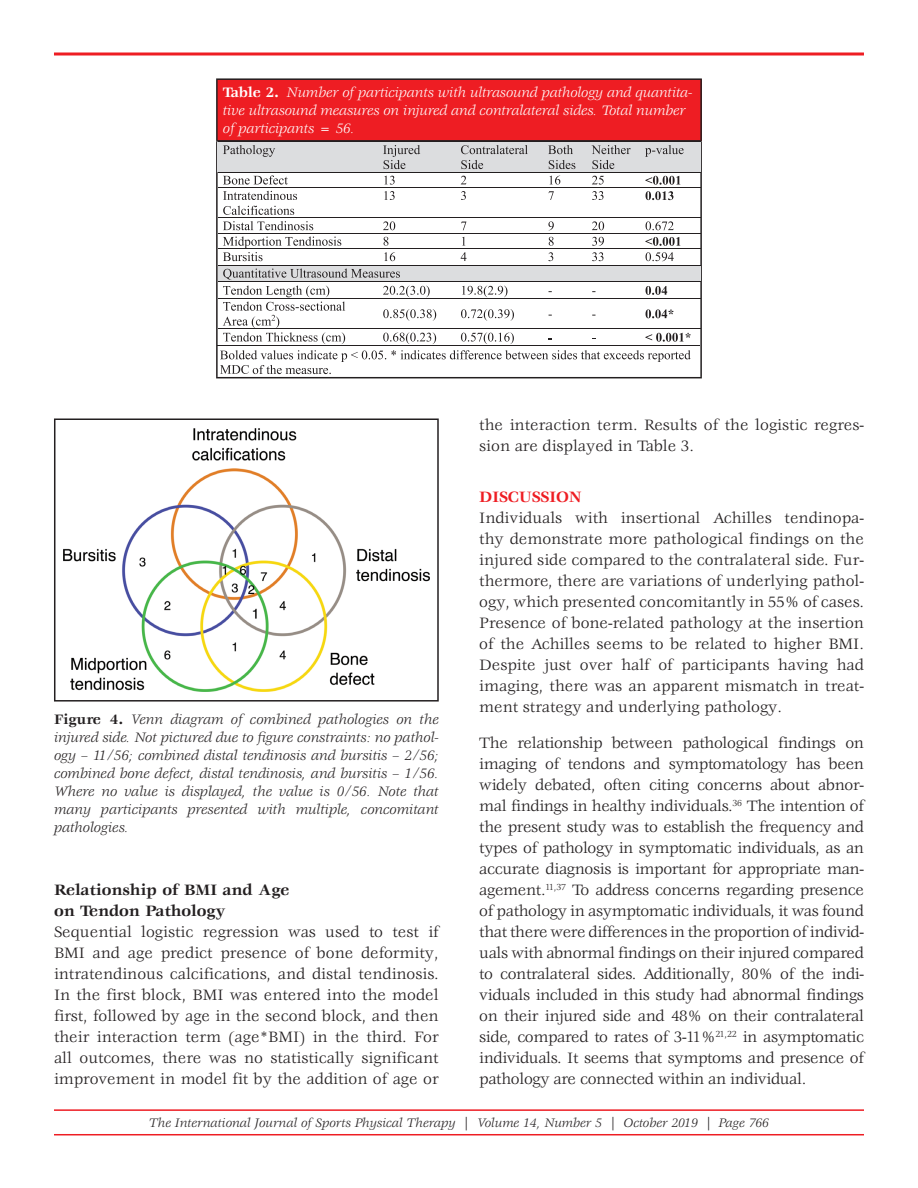
<style>
.page{position:relative;width:918px;height:1188px;background:#fff}
.page>*{position:absolute;margin:0;border:0;box-sizing:border-box;transform-origin:0 0}
.t1{font:16.5px/21px "Veljovic Std";color:#231f20;text-align:justify}
.t2{font:700 16.5px/21px "Veljovic Std";color:#231f20}
.t3{font:700 16.5px "Veljovic Std";color:#ee1d23}
.t4{font:italic 15px/18px "Veljovic Std";color:#231f20;text-align:justify}
.t5{font:italic 15px/18px "Veljovic Std";letter-spacing:-.005em;color:#fff}
.t6{font:italic 13.5px "Veljovic Std";color:#231f20}
.s1{font-weight:700;font-style:normal}
</style>
<div class="page">
<hr style="left:54px;top:1109px;width:810px;height:2px;background:#ee1d23">
<hr style="left:54px;top:1134px;width:810px;height:1px;background:#ee1d23">
<svg style="left:54px;top:52px;width:810px;height:4px;background:#f25559"></svg>
<div style="left:217px;top:79px;width:484px;height:62px;background:#ee1d23"></div>
<hr style="left:216px;top:78px;width:486px;height:2px;background:#231f20">
<hr style="left:216px;top:80px;width:2px;height:60px;background:#231f20">
<hr style="left:700px;top:80px;width:2px;height:60px;background:#231f20">
<hr style="left:216px;top:140px;width:486px;height:2px;background:#231f20">
<hr style="left:216px;top:142px;width:2px;height:235px;background:#231f20">
<hr style="left:700px;top:142px;width:2px;height:235px;background:#231f20">
<hr style="left:216px;top:377px;width:486px;height:1px;background:#231f20">
<div style="left:218px;top:142px;width:159px;height:30px;background:#dcdddf"></div>
<svg style="left:223px;top:145px;width:52px;height:12px"></svg>
<div style="left:377px;top:142px;width:78px;height:30px;background:#dcdddf"></div>
<svg style="left:383px;top:145px;width:37px;height:24px"></svg>
<div style="left:455px;top:142px;width:87px;height:30px;background:#dcdddf"></div>
<svg style="left:461px;top:145px;width:67px;height:9px"></svg>
<svg style="left:461px;top:160px;width:22px;height:9px"></svg>
<div style="left:542px;top:142px;width:44px;height:30px;background:#dcdddf"></div>
<svg style="left:548px;top:145px;width:25px;height:9px"></svg>
<svg style="left:549px;top:160px;width:26px;height:9px"></svg>
<div style="left:586px;top:142px;width:53px;height:30px;background:#dcdddf"></div>
<svg style="left:591px;top:145px;width:40px;height:9px"></svg>
<svg style="left:592px;top:160px;width:22px;height:9px"></svg>
<div style="left:639px;top:142px;width:61px;height:30px;background:#dcdddf"></div>
<svg style="left:645px;top:145px;width:39px;height:12px"></svg>
<hr style="left:218px;top:142px;width:482px;height:1px;background:#231f20">
<svg style="left:223px;top:175px;width:381px;height:10px"></svg>
<svg style="left:645px;top:176px;width:36px;height:9px"></svg>
<hr style="left:218px;top:172px;width:482px;height:1px;background:#231f20">
<svg style="left:223px;top:191px;width:74px;height:9px"></svg>
<svg style="left:223px;top:206px;width:71px;height:9px"></svg>
<svg style="left:384px;top:191px;width:220px;height:9px"></svg>
<svg style="left:646px;top:191px;width:27px;height:9px"></svg>
<hr style="left:218px;top:187px;width:482px;height:1px;background:#231f20">
<svg style="left:223px;top:221px;width:451px;height:9px"></svg>
<hr style="left:218px;top:218px;width:482px;height:1px;background:#231f20">
<hr style="left:218px;top:233px;width:482px;height:1px;background:#231f20">
<svg style="left:223px;top:237px;width:458px;height:24px"></svg>
<hr style="left:218px;top:249px;width:482px;height:1px;background:#231f20">
<div style="left:218px;top:266px;width:482px;height:16px;background:#dcdddf"></div>
<svg style="left:223px;top:269px;width:177px;height:11px"></svg>
<hr style="left:218px;top:265px;width:482px;height:1px;background:#231f20">
<svg style="left:646px;top:286px;width:21px;height:9px"></svg>
<hr style="left:218px;top:282px;width:482px;height:1px;background:#231f20">
<svg style="left:646px;top:309px;width:27px;height:9px"></svg>
<hr style="left:218px;top:298px;width:482px;height:1px;background:#231f20">
<svg style="left:223px;top:286px;width:373px;height:58px"></svg>
<svg style="left:645px;top:333px;width:46px;height:9px"></svg>
<hr style="left:218px;top:328px;width:482px;height:1px;background:#231f20">
<hr style="left:218px;top:345px;width:159px;height:1px;background:#231f20">
<hr style="left:376px;top:345px;width:79px;height:1px;background:#231f20">
<hr style="left:454px;top:345px;width:88px;height:1px;background:#231f20">
<hr style="left:541px;top:345px;width:45px;height:1px;background:#231f20">
<hr style="left:585px;top:345px;width:54px;height:1px;background:#231f20">
<hr style="left:638px;top:345px;width:62px;height:1px;background:#231f20">
<svg style="left:220px;top:350px;width:471px;height:24px"></svg>
<img style="left:63px;top:429px;width:366px;height:262px">
<div style="left:54px;top:418px;width:385px;height:284px;border:2px solid #231f20"></div>
<p class="t5" style="left:223px;top:85px;width:471px"><span class="s1">Table 2.</span> Number of participants with ultrasound pathology and quantita&shy;tive ultrasound measures on injured and contralateral sides. Total number of participants = 56.</p>
<p class="t4" style="left:54px;top:711px;width:386px"><span class="s1">Figure 4.</span> Venn diagram of combined pathologies on the injured side. Not pictured due to figure constraints: no pathol&shy;ogy – 11/56; combined distal tendinosis and bursitis – 2/56; combined bone defect, distal tendinosis, and bursitis – 1/56.<br>Where no value is displayed, the value is 0/56. Note that many participants presented with multiple, concomitant pathologies.</p>
<p class="t2" style="left:54px;top:880px;width:237px">Relationship of BMI and Age on Tendon Pathology</p>
<p class="t1" style="left:54px;top:923px;width:386px">Sequential logistic regression was used to test if BMI and age predict presence of bone deformity, intratendinous calcifications, and distal tendinosis.<br>In the first block, BMI was entered into the model first, followed by age in the second block, and then their interaction term (age*BMI) in the third. For all outcomes, there was no statistically significant improvement in model fit by the addition of age or</p>
<p class="t1" style="left:479px;top:416px;width:386px">the interaction term. Results of the logistic regres&shy;sion are displayed in Table 3.</p>
<p class="t3" style="left:479px;top:490px;width:104px">DISCUSSION</p>
<p class="t1" style="left:479px;top:509px;width:386px">Individuals with insertional Achilles tendinopa&shy;thy demonstrate more pathological findings on the injured side compared to the contralateral side. Fur&shy;thermore, there are variations of underlying pathol&shy;ogy, which presented concomitantly in 55% of cases.<br>Presence of bone-related pathology at the insertion of the Achilles seems to be related to higher BMI.<br>Despite just over half of participants having had imaging, there was an apparent mismatch in treat&shy;ment strategy and underlying pathology.</p>
<p class="t1" style="left:479px;top:734px;width:386px">The relationship between pathological findings on imaging of tendons and symptomatology has been widely debated, often citing concerns about abnor&shy;mal findings in healthy individuals.<sup>36</sup> The intention of the present study was to establish the frequency and types of pathology in symptomatic individuals, as an accurate diagnosis is important for appropriate man&shy;agement.<sup>11,37</sup> To address concerns regarding presence of pathology in asymptomatic individuals, it was found that there were differences in the proportion of individ&shy;uals with abnormal findings on their injured compared to contralateral sides. Additionally, 80% of the indi&shy;viduals included in this study had abnormal findings on their injured side and 48% on their contralateral side, compared to rates of 3-11%<sup>21,22</sup> in asymptomatic individuals. It seems that symptoms and presence of pathology are connected within an individual.</p>
<p class="t6" style="left:149px;top:1117px;width:622px">The International Journal of Sports Physical Therapy | Volume 14, Number 5 | October 2019 | Page 766</p>
</div>
